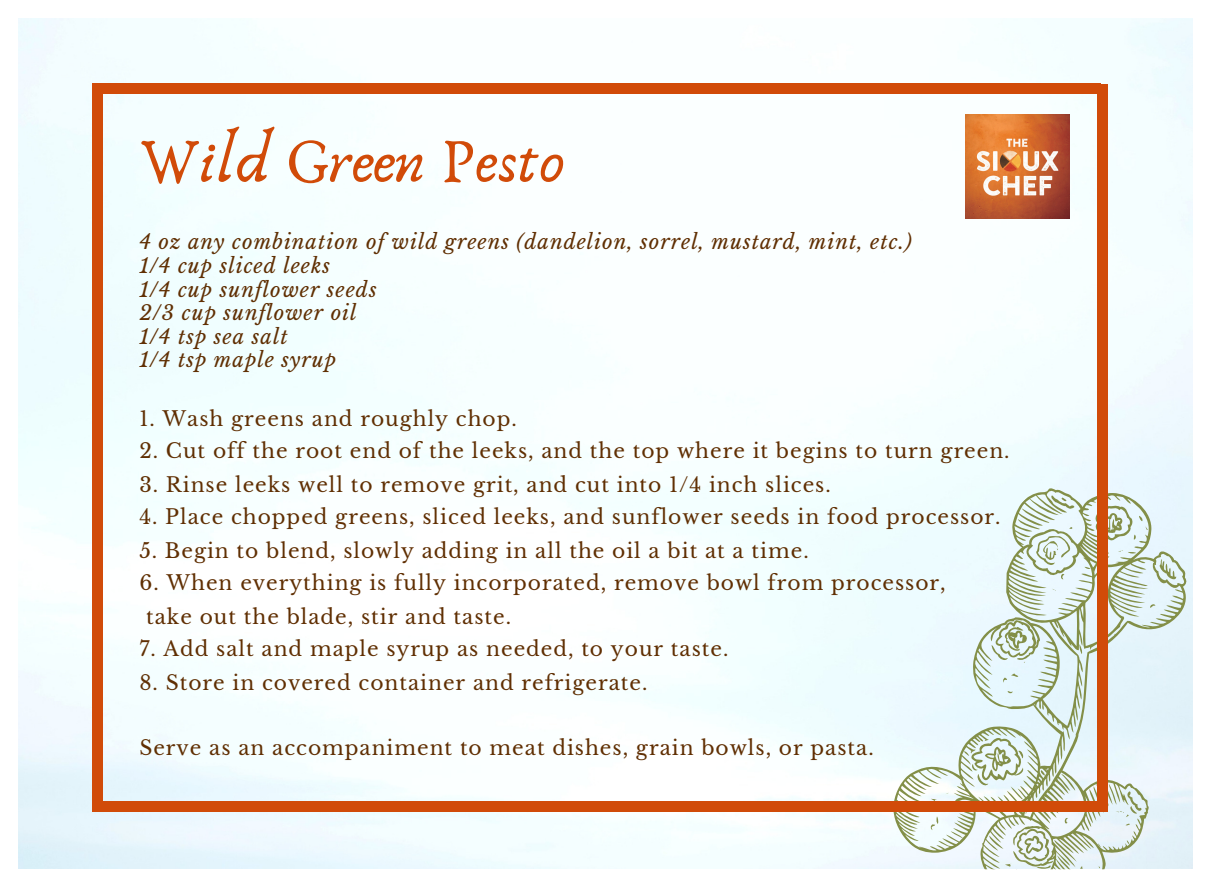
<style>
.page{position:relative;width:1210px;height:886px;background:#fff}
.page>*{position:absolute;margin:0;border:0;box-sizing:border-box;transform-origin:0 0}
.t1{font:65.02px "Anaktoria";color:#d14b09}
.t2{font:20.25px "Libre Baskerville";letter-spacing:.05em;color:#602f03}
.t3{font:italic 20.25px "Libre Baskerville";letter-spacing:.05em;color:#602f03}
</style>
<div class="page">
<img style="left:19px;top:19px;width:1174px;height:850px">
<svg style="left:893px;top:488px;width:295px;height:382px;background:#dce9e4"></svg>
<svg style="left:1118px;top:550px;width:18px;height:4px"></svg>
<div style="left:92px;top:84px;width:10px;height:724px;background:#d14b09"></div>
<div style="left:98px;top:84px;width:1003px;height:10px;background:#d14b09"></div>
<div style="left:92px;top:801px;width:1010px;height:10px;background:#d14b09"></div>
<div style="left:1098px;top:84px;width:10px;height:728px;background:#d14b09"></div>
<img style="left:965px;top:114px;width:105px;height:105px">
<p class="t1" style="left:139px;top:121px;width:427px">Wild Green Pesto</p>
<p class="t3" style="left:139px;top:230px;width:774px">4 oz any combination of wild greens (dandelion, sorrel, mustard, mint, etc.)</p>
<p class="t3" style="left:139px;top:253px;width:192px">1/4 cup sliced leeks</p>
<p class="t3" style="left:139px;top:277px;width:239px">1/4 cup sunflower seeds</p>
<p class="t3" style="left:139px;top:300px;width:219px">2/3 cup sunflower oil</p>
<p class="t3" style="left:139px;top:324px;width:150px">1/4 tsp sea salt</p>
<p class="t3" style="left:139px;top:348px;width:198px">1/4 tsp maple syrup</p>
<p class="t2" style="left:139px;top:407px;width:379px">1. Wash greens and roughly chop.</p>
<p class="t2" style="left:139px;top:439px;width:872px">2. Cut off the root end of the leeks, and the top where it begins to turn green.</p>
<p class="t2" style="left:139px;top:473px;width:693px">3. Rinse leeks well to remove grit, and cut into 1/4 inch slices.</p>
<p class="t2" style="left:139px;top:505px;width:863px">4. Place chopped greens, sliced leeks, and sunflower seeds in food processor.</p>
<p class="t2" style="left:139px;top:538px;width:671px">5. Begin to blend, slowly adding in all the oil a bit at a time.</p>
<p class="t2" style="left:139px;top:570px;width:808px">6. When everything is fully incorporated, remove bowl from processor,</p>
<p class="t2" style="left:146px;top:604px;width:366px">take out the blade, stir and taste.</p>
<p class="t2" style="left:139px;top:636px;width:591px">7. Add salt and maple syrup as needed, to your taste.</p>
<p class="t2" style="left:139px;top:670px;width:510px">8. Store in covered container and refrigerate.</p>
<p class="t2" style="left:139px;top:736px;width:736px">Serve as an accompaniment to meat dishes, grain bowls, or pasta.</p>
</div>
